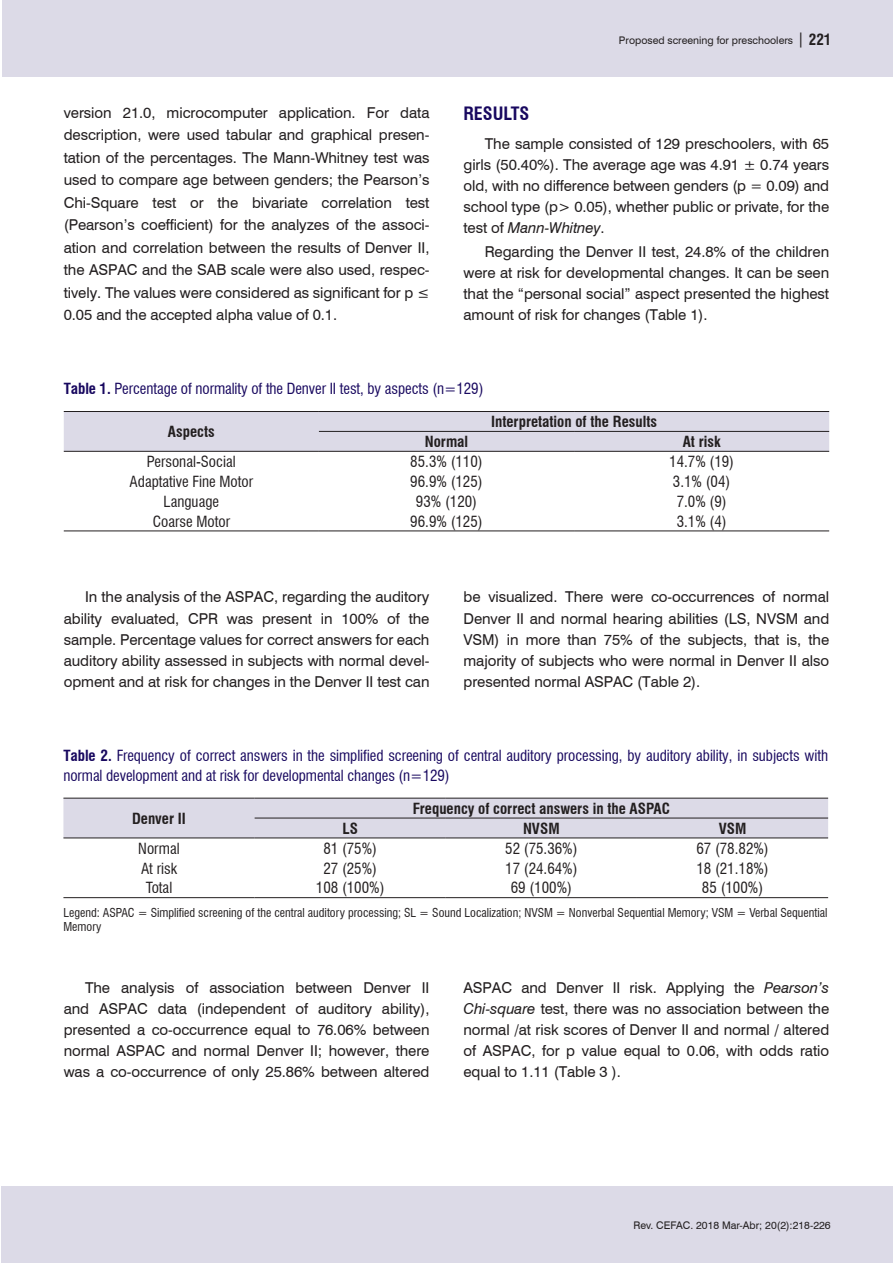
<style>
.page{position:relative;width:893px;height:1263px;background:#fff}
.page>*{position:absolute;margin:0;border:0;box-sizing:border-box;transform-origin:0 0}
.Nivel_1{font:700 condensed 18px "Swiss 721 BT";color:#18085f}
.Corpo_do_texto_INGL{font:15px/21px "Swiss 721 BT";letter-spacing:-.005em;color:#231f20;text-align:justify}
.Titulo_tabelas_e_gr{font:condensed 15px/19.5px "Swiss 721 BT";letter-spacing:-.005em;color:#18085f}
.Texto_tabelas{font:condensed 15px "Swiss 721 BT";color:#231f20}
.Texto_tabelas-2{font:700 condensed 15px "Swiss 721 BT";color:#231f20}
.Legendas{font:condensed 12px/14.4px "Swiss 721 BT";color:#231f20}
.t1{font:10.5px "Swiss 721 BT";color:#231f20}
.s1{font-size:15px}
.s2{font-weight:700;font-stretch:condensed;font-size:15px}
.s3{font-style:italic}
.s4{font-weight:700}
</style>
<div class="page">
<div style="left:1px;top:1186px;width:892px;height:77px;background:#dcdae7"></div>
<div style="left:2px;top:0;width:891px;height:77px;background:#dcdae7"></div>
<div style="left:64px;top:412px;width:765px;height:39px;background:#dcdae7"></div>
<hr style="left:319px;top:431px;width:255px;height:1px;background:#231f20">
<hr style="left:574px;top:431px;width:255px;height:1px;background:#231f20">
<hr style="left:64px;top:451px;width:255px;height:1px;background:#231f20">
<hr style="left:319px;top:451px;width:255px;height:1px;background:#231f20">
<hr style="left:574px;top:451px;width:255px;height:1px;background:#231f20">
<hr style="left:64px;top:411px;width:255px;height:1px;background:#231f20">
<hr style="left:319px;top:411px;width:255px;height:1px;background:#231f20">
<hr style="left:574px;top:411px;width:255px;height:1px;background:#231f20">
<hr style="left:64px;top:530px;width:255px;height:1px;background:#231f20">
<hr style="left:319px;top:530px;width:255px;height:1px;background:#231f20">
<hr style="left:574px;top:530px;width:255px;height:1px;background:#231f20">
<div style="left:63px;top:799px;width:765px;height:38px;background:#dcdae7"></div>
<hr style="left:255px;top:818px;width:191px;height:1px;background:#231f20">
<hr style="left:446px;top:818px;width:191px;height:1px;background:#231f20">
<hr style="left:637px;top:818px;width:191px;height:1px;background:#231f20">
<hr style="left:63px;top:837px;width:192px;height:1px;background:#231f20">
<hr style="left:255px;top:837px;width:191px;height:1px;background:#231f20">
<hr style="left:446px;top:837px;width:191px;height:1px;background:#231f20">
<hr style="left:637px;top:837px;width:191px;height:1px;background:#231f20">
<hr style="left:63px;top:798px;width:192px;height:1px;background:#231f20">
<hr style="left:255px;top:798px;width:191px;height:1px;background:#231f20">
<hr style="left:446px;top:798px;width:191px;height:1px;background:#231f20">
<hr style="left:637px;top:798px;width:191px;height:1px;background:#231f20">
<hr style="left:63px;top:897px;width:192px;height:1px;background:#231f20">
<hr style="left:255px;top:897px;width:191px;height:1px;background:#231f20">
<hr style="left:446px;top:897px;width:191px;height:1px;background:#231f20">
<hr style="left:637px;top:897px;width:191px;height:1px;background:#231f20">
<p class="Corpo_do_texto_INGL" style="left:64px;top:101px;width:367px;line-height:22.5px">version 21.0, microcomputer application. For data description, were used tabular and graphical presen&shy;tation of the percentages. The Mann-Whitney test was used to compare age between genders; the Pearson’s Chi-Square test or the bivariate correlation test (Pearson’s coefficient) for the analyzes of the associ&shy;ation and correlation between the results of Denver II, the ASPAC and the SAB scale were also used, respec&shy;tively. The values were considered as significant for p ≤ 0.05 and the accepted alpha value of 0.1.</p>
<p class="t1" style="left:619px;top:33px;width:214px">Proposed screening for preschoolers <span class="s1">|</span> <span class="s2">221</span></p>
<p class="Nivel_1" style="left:463px;top:103px;width:67px">RESULTS</p>
<p class="Corpo_do_texto_INGL" style="left:463px;top:132px;width:367px;text-indent:21px">The sample consisted of 129 preschoolers, with 65 girls (50.40%). The average age was 4.91 ± 0.74 years old, with no difference between genders (p = 0.09) and school type (p&gt; 0.05), whether public or private, for the test of <span class="s3">Mann-Whitney</span>.</p>
<p class="Corpo_do_texto_INGL" style="left:463px;top:241px;width:367px;text-indent:21px">Regarding the Denver II test, 24.8% of the children were at risk for developmental changes. It can be seen that the “personal social” aspect presented the highest amount of risk for changes (Table 1).</p>
<p class="Titulo_tabelas_e_gr" style="left:64px;top:379px;width:421px"><span class="s4">Table 1.</span> Percentage of normality of the Denver II test, by aspects (n=129)</p>
<p class="Texto_tabelas-2" style="left:168px;top:423px;width:48px">Aspects</p>
<p class="Texto_tabelas-2" style="left:491px;top:413px;width:167px">Interpretation of the Results</p>
<p class="Texto_tabelas-2" style="left:425px;top:433px;width:45px">Normal</p>
<p class="Texto_tabelas-2" style="left:683px;top:433px;width:39px">At risk</p>
<p class="Texto_tabelas" style="left:147px;top:452px;width:90px">Personal-Social</p>
<p class="Texto_tabelas" style="left:410px;top:452px;width:74px">85.3% (110)</p>
<p class="Texto_tabelas" style="left:669px;top:452px;width:66px">14.7% (19)</p>
<p class="Texto_tabelas" style="left:130px;top:472px;width:125px">Adaptative Fine Motor</p>
<p class="Texto_tabelas" style="left:410px;top:472px;width:74px">96.9% (125)</p>
<p class="Texto_tabelas" style="left:673px;top:472px;width:59px">3.1% (04)</p>
<p class="Texto_tabelas" style="left:164px;top:492px;width:57px">Language</p>
<p class="Texto_tabelas" style="left:416px;top:492px;width:63px">93% (120)</p>
<p class="Texto_tabelas" style="left:677px;top:492px;width:51px">7.0% (9)</p>
<p class="Texto_tabelas" style="left:153px;top:512px;width:79px">Coarse Motor</p>
<p class="Texto_tabelas" style="left:410px;top:512px;width:74px">96.9% (125)</p>
<p class="Texto_tabelas" style="left:677px;top:512px;width:51px">3.1% (4)</p>
<p class="Corpo_do_texto_INGL" style="left:64px;top:586px;width:367px;text-indent:21px">In the analysis of the ASPAC, regarding the auditory ability evaluated, CPR was present in 100% of the sample. Percentage values for correct answers for each auditory ability assessed in subjects with normal devel&shy;opment and at risk for changes in the Denver II test can</p>
<p class="Corpo_do_texto_INGL" style="left:463px;top:586px;width:367px">be visualized. There were co-occurrences of normal Denver II and normal hearing abilities (LS, NVSM and VSM) in more than 75% of the subjects, that is, the majority of subjects who were normal in Denver II also presented normal ASPAC (Table 2).</p>
<p class="Titulo_tabelas_e_gr" style="left:63px;top:746px;width:766px"><span class="s4">Table 2.</span> Frequency of correct answers in the simplified screening of central auditory processing, by auditory ability, in subjects with normal development and at risk for developmental changes (n=129)</p>
<p class="Texto_tabelas-2" style="left:132px;top:809px;width:55px">Denver II</p>
<p class="Texto_tabelas-2" style="left:413px;top:799px;width:259px">Frequency of correct answers in the ASPAC</p>
<p class="Texto_tabelas-2" style="left:342px;top:819px;width:17px">LS</p>
<p class="Texto_tabelas-2" style="left:523px;top:819px;width:38px">NVSM</p>
<p class="Texto_tabelas-2" style="left:719px;top:819px;width:29px">VSM</p>
<p class="Texto_tabelas" style="left:138px;top:839px;width:43px">Normal</p>
<p class="Texto_tabelas" style="left:323px;top:839px;width:55px">81 (75%)</p>
<p class="Texto_tabelas" style="left:505px;top:839px;width:74px">52 (75.36%)</p>
<p class="Texto_tabelas" style="left:696px;top:839px;width:74px">67 (78.82%)</p>
<p class="Texto_tabelas" style="left:141px;top:859px;width:38px">At risk</p>
<p class="Texto_tabelas" style="left:323px;top:859px;width:55px">27 (25%)</p>
<p class="Texto_tabelas" style="left:505px;top:859px;width:74px">17 (24.64%)</p>
<p class="Texto_tabelas" style="left:696px;top:859px;width:74px">18 (21.18%)</p>
<p class="Texto_tabelas" style="left:146px;top:879px;width:28px">Total</p>
<p class="Texto_tabelas" style="left:316px;top:879px;width:70px">108 (100%)</p>
<p class="Texto_tabelas" style="left:511px;top:879px;width:63px">69 (100%)</p>
<p class="Texto_tabelas" style="left:702px;top:879px;width:63px">85 (100%)</p>
<p class="Legendas" style="left:63px;top:905px;width:765px">Legend: ASPAC = Simplified screening of the central auditory processing; SL = Sound Localization; NVSM = Nonverbal Sequential Memory; VSM = Verbal Sequential<br>Memory</p>
<p class="Corpo_do_texto_INGL" style="left:64px;top:976px;width:367px;text-indent:21px">The analysis of association between Denver II and ASPAC data (independent of auditory ability), presented a co-occurrence equal to 76.06% between normal ASPAC and normal Denver II; however, there was a co-occurrence of only 25.86% between altered</p>
<p class="Corpo_do_texto_INGL" style="left:463px;top:976px;width:367px">ASPAC and Denver II risk. Applying the <span class="s3">Pearson’s Chi-square</span> test, there was no association between the normal /at risk scores of Denver II and normal / altered of ASPAC, for p value equal to 0.06, with odds ratio equal to 1.11 (Table 3 ).</p>
<p class="t1" style="left:634px;top:1218px;width:199px">Rev. CEFAC. 2018 Mar-Abr; 20(2):218-226</p>
</div>
